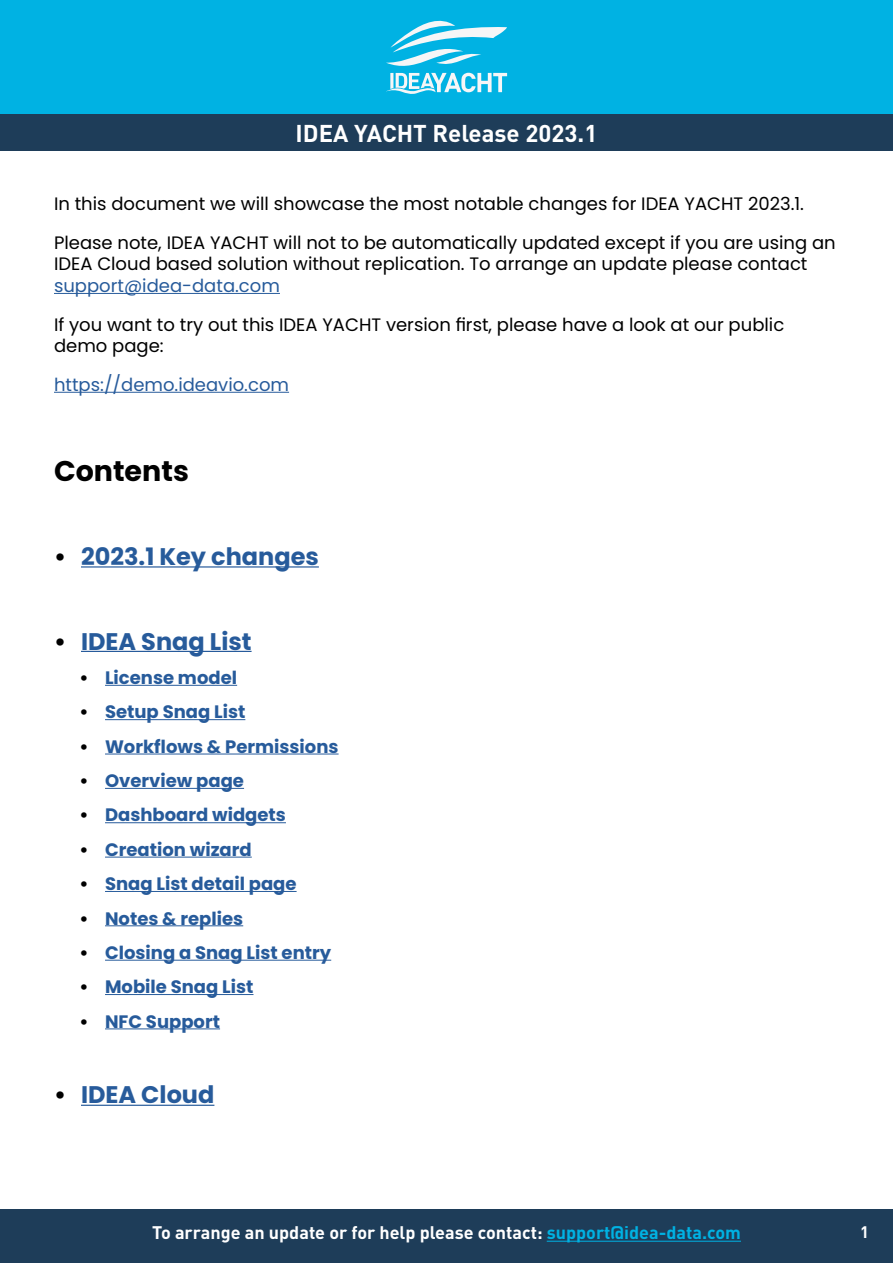
<style>
.page{position:relative;width:893px;height:1263px;background:#fff}
.page>*{position:absolute;margin:0;border:0;box-sizing:border-box;transform-origin:0 0}
.t1{font:700 28.5px "Poppins";color:#000}
.t2{font:700 24px "Poppins";color:#275b9b}
.t3{font:700 24px "DIN Pro";color:#fff}
.t4{font:18px/38.5px "Poppins";color:#000}
.t5{font:700 18px "Poppins";color:#275b9b}
.t6{font:700 18px "DIN Pro";color:#fff}
.t7{font:18px "Poppins";color:#275b9b}
.t8{font:700 16.5px "DIN Pro";color:#fff}
.s1{color:#000}
.s2{color:#00b2e3}
</style>
<div class="page">
<div style="left:0;top:0;width:893px;height:115px;background:#00b2e3"></div>
<div style="left:0;top:1209px;width:893px;height:54px;background:#1e3d59"></div>
<div style="left:0;top:115px;width:893px;height:36px;background:#1e3d59"></div>
<svg style="left:386px;top:21px;width:121px;height:73px"></svg>
<hr style="left:547px;top:1241px;width:194px;height:1px;background:#00b2e3">
<hr style="left:54px;top:293px;width:226px;height:1px;background:#275b9b">
<hr style="left:54px;top:392px;width:235px;height:1px;background:#275b9b">
<hr style="left:81px;top:566px;width:238px;height:1px;background:#275b9b">
<hr style="left:81px;top:651px;width:171px;height:1px;background:#275b9b">
<hr style="left:105px;top:685px;width:132px;height:1px;background:#275b9b">
<hr style="left:105px;top:719px;width:140px;height:1px;background:#275b9b">
<hr style="left:105px;top:753px;width:234px;height:1px;background:#275b9b">
<hr style="left:105px;top:788px;width:139px;height:1px;background:#275b9b">
<hr style="left:105px;top:822px;width:181px;height:1px;background:#275b9b">
<hr style="left:105px;top:857px;width:147px;height:1px;background:#275b9b">
<hr style="left:105px;top:891px;width:192px;height:1px;background:#275b9b">
<hr style="left:105px;top:925px;width:138px;height:1px;background:#275b9b">
<hr style="left:105px;top:960px;width:226px;height:1px;background:#275b9b">
<hr style="left:105px;top:994px;width:148px;height:1px;background:#275b9b">
<hr style="left:105px;top:1028px;width:115px;height:1px;background:#275b9b">
<hr style="left:81px;top:1105px;width:133px;height:1px;background:#275b9b">
<h2 class="t3" style="left:296px;top:117px;width:303px">IDEA YACHT Release 2023.1</h2>
<p class="t4" style="left:54px;top:185px;width:783px">In this document we will showcase the most notable changes for IDEA YACHT 2023.1.<br>Please note, IDEA YACHT will not to be automatically updated except if you are using an</p>
<p class="t4" style="left:54px;top:245px;width:755px">IDEA Cloud based solution without replication. To arrange an update please contact</p>
<p class="t7" style="left:54px;top:275px;width:227px">support@idea-data.com</p>
<p class="t4" style="left:54px;top:314px;width:732px;line-height:21.6px">If you want to try out this IDEA YACHT version first, please have a look at our public demo page:</p>
<p class="t7" style="left:54px;top:374px;width:237px">https://demo.ideavio.com</p>
<h1 class="t1" style="left:54px;top:454px;width:136px">Contents</h1>
<h2 class="t2" style="left:54px;top:543px;width:266px"><span class="s1">•</span> 2023.1 Key changes</h2>
<h2 class="t2" style="left:54px;top:627px;width:199px"><span class="s1">•</span> IDEA Snag List</h2>
<p class="t5" style="left:80px;top:667px;width:159px"><span class="s1">•</span> License model</p>
<p class="t5" style="left:80px;top:701px;width:167px"><span class="s1">•</span> Setup Snag List</p>
<p class="t5" style="left:80px;top:736px;width:261px"><span class="s1">•</span> Workflows &amp; Permissions</p>
<p class="t5" style="left:80px;top:770px;width:166px"><span class="s1">•</span> Overview page</p>
<p class="t5" style="left:80px;top:805px;width:208px"><span class="s1">•</span> Dashboard widgets</p>
<p class="t5" style="left:80px;top:839px;width:174px"><span class="s1">•</span> Creation wizard</p>
<p class="t5" style="left:80px;top:873px;width:219px"><span class="s1">•</span> Snag List detail page</p>
<p class="t5" style="left:80px;top:908px;width:165px"><span class="s1">•</span> Notes &amp; replies</p>
<p class="t5" style="left:80px;top:942px;width:253px"><span class="s1">•</span> Closing a Snag List entry</p>
<p class="t5" style="left:80px;top:976px;width:175px"><span class="s1">•</span> Mobile Snag List</p>
<p class="t5" style="left:80px;top:1011px;width:142px"><span class="s1">•</span> NFC Support</p>
<h2 class="t2" style="left:54px;top:1081px;width:162px"><span class="s1">•</span> IDEA Cloud</h2>
<p class="t6" style="left:152px;top:1220px;width:590px">To arrange an update or for help please contact: <span class="s2">support@idea-data.com</span></p>
<p class="t8" style="left:860px;top:1220px;width:10px">1</p>
</div>
